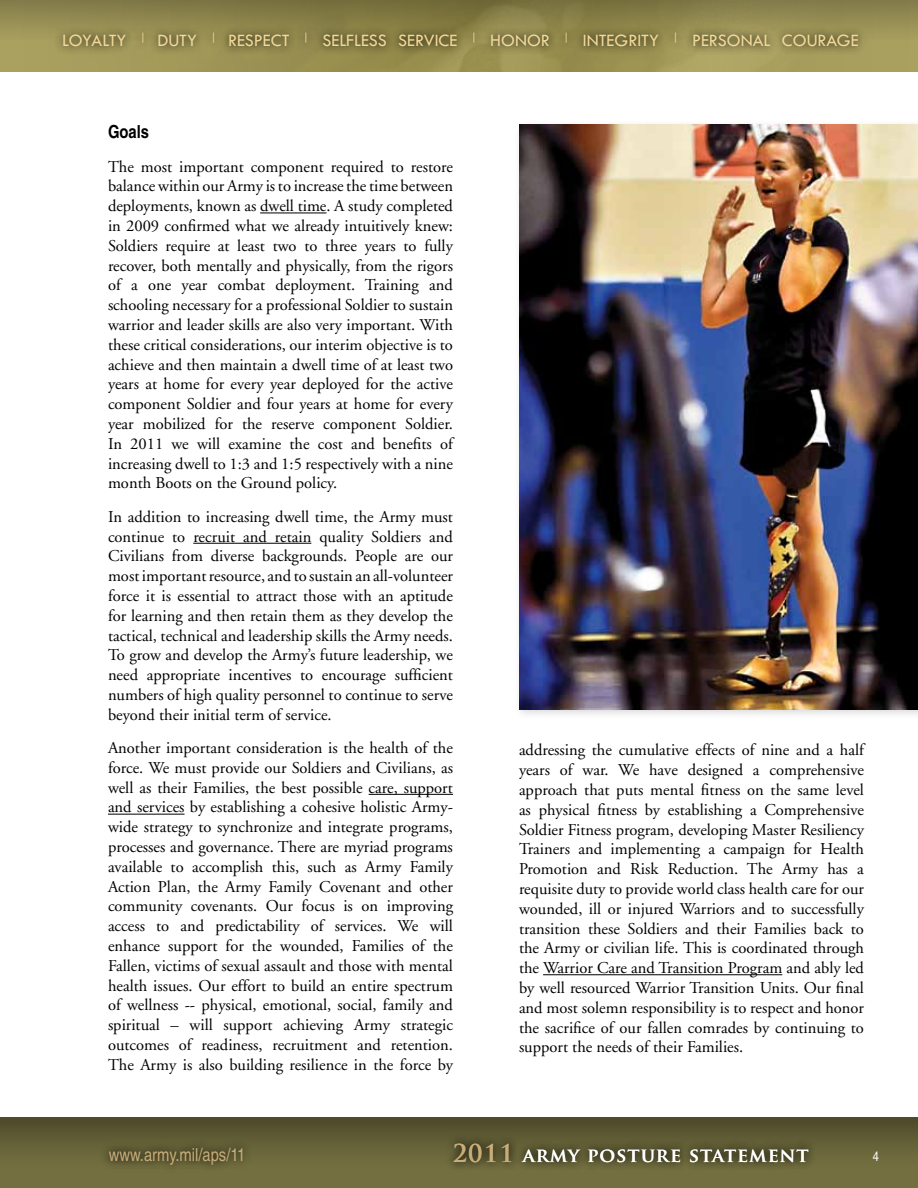
<style>
.page{position:relative;width:918px;height:1188px;background:#fff}
.page>*{position:absolute;margin:0;border:0;box-sizing:border-box;transform-origin:0 0}
.t1{font:700 19.2px "Trajan Pro";letter-spacing:.05em;color:#fff}
.t2{font:18px "Tw Cen";color:#f3d999}
.t3{font:condensed 18px "Helvetica";color:#c8ad79}
.t4{font:700 condensed 18px "Helvetica";color:#000}
.t5{font:16.5px/19.8px "Adobe Garamond";color:#000;text-align:justify}
.t6{font:condensed 13.5px "Helvetica";color:#fff}
.s1{font-size:24px;color:#c8ad79}
</style>
<div class="page">
<div style="left:0;top:1117px;width:918px;height:71px;background:#736f40"></div>
<div style="left:0;top:1117px;width:918px;height:55px;background:linear-gradient(to bottom,#4e4b2b,#787442)"></div>
<svg style="left:0;top:42px;width:918px;height:30px;background:#a19758"></svg>
<svg style="left:0;top:0;width:918px;height:42px;background:#877f49"></svg>
<div style="left:443px;top:1133px;width:372px;height:38px;background:#000;opacity:.35"></div>
<svg style="left:53px;top:24px;width:814px;height:31px;background:#8c834b"></svg>
<svg style="left:99px;top:1138px;width:152px;height:34px;fill:#605d35"></svg>
<hr style="left:260px;top:213px;width:67px;height:1px;background:#000">
<hr style="left:193px;top:543px;width:118px;height:1px;background:#000">
<hr style="left:369px;top:794px;width:84px;height:1px;background:#000">
<hr style="left:108px;top:814px;width:77px;height:1px;background:#000">
<hr style="left:543px;top:974px;width:239px;height:1px;background:#000">
<div style="left:514px;top:119px;width:404px;height:601px;background:#000;opacity:.15"></div>
<img style="left:519px;top:125px;width:399px;height:584px">
<p class="t2" style="left:62px;top:29px;width:798px">LOYALTY <sup>|</sup> DUTY <sup>|</sup> RESPECT <sup>|</sup> SELFLESS SERVICE <sup>|</sup> HONOR <sup>|</sup> INTEGRITY <sup>|</sup> PERSONAL COURAGE</p>
<p class="t4" style="left:108px;top:121px;width:43px">Goals</p>
<p class="t5" style="left:108px;top:157px;width:347px">The most important component required to restore balance within our Army is to increase the time between deployments, known as dwell time. A study completed in 2009 confirmed what we already intuitively knew:<br>Soldiers require at least two to three years to fully recover, both mentally and physically, from the rigors of a one year combat deployment. Training and schooling necessary for a professional Soldier to sustain warrior and leader skills are also very important. With these critical considerations, our interim objective is to achieve and then maintain a dwell time of at least two years at home for every year deployed for the active component Soldier and four years at home for every year mobilized for the reserve component Soldier.<br>In 2011 we will examine the cost and benefits of increasing dwell to 1:3 and 1:5 respectively with a nine month Boots on the Ground policy.</p>
<p class="t5" style="left:108px;top:507px;width:347px">In addition to increasing dwell time, the Army must continue to recruit and retain quality Soldiers and Civilians from diverse backgrounds. People are our most important resource, and to sustain an all-volunteer force it is essential to attract those with an aptitude for learning and then retain them as they develop the tactical, technical and leadership skills the Army needs.<br>To grow and develop the Army’s future leadership, we need appropriate incentives to encourage sufficient numbers of high quality personnel to continue to serve beyond their initial term of service.</p>
<p class="t5" style="left:108px;top:738px;width:347px">Another important consideration is the health of the force. We must provide our Soldiers and Civilians, as well as their Families, the best possible care, support and services by establishing a cohesive holistic Army&shy;wide strategy to synchronize and integrate programs, processes and governance. There are myriad programs available to accomplish this, such as Army Family Action Plan, the Army Family Covenant and other community covenants. Our focus is on improving access to and predictability of services. We will enhance support for the wounded, Families of the Fallen, victims of sexual assault and those with mental health issues. Our effort to build an entire spectrum of wellness -- physical, emotional, social, family and spiritual – will support achieving Army strategic outcomes of readiness, recruitment and retention.<br>The Army is also building resilience in the force by</p>
<p class="t5" style="left:519px;top:741px;width:347px">addressing the cumulative effects of nine and a half years of war. We have designed a comprehensive approach that puts mental fitness on the same level as physical fitness by establishing a Comprehensive Soldier Fitness program, developing Master Resiliency Trainers and implementing a campaign for Health Promotion and Risk Reduction. The Army has a requisite duty to provide world class health care for our wounded, ill or injured Warriors and to successfully transition these Soldiers and their Families back to the Army or civilian life. This is coordinated through the Warrior Care and Transition Program and ably led by well resourced Warrior Transition Units. Our final and most solemn responsibility is to respect and honor the sacrifice of our fallen comrades by continuing to support the needs of their Families.</p>
<p class="t1" style="left:453px;top:1143px;width:358px"><span class="s1">2011</span> ARMY POSTURE STATEMENT</p>
<p class="t3" style="left:109px;top:1144px;width:138px">www.army.mil/aps/11</p>
<p class="t6" style="left:873px;top:1149px;width:8px">4</p>
</div>
